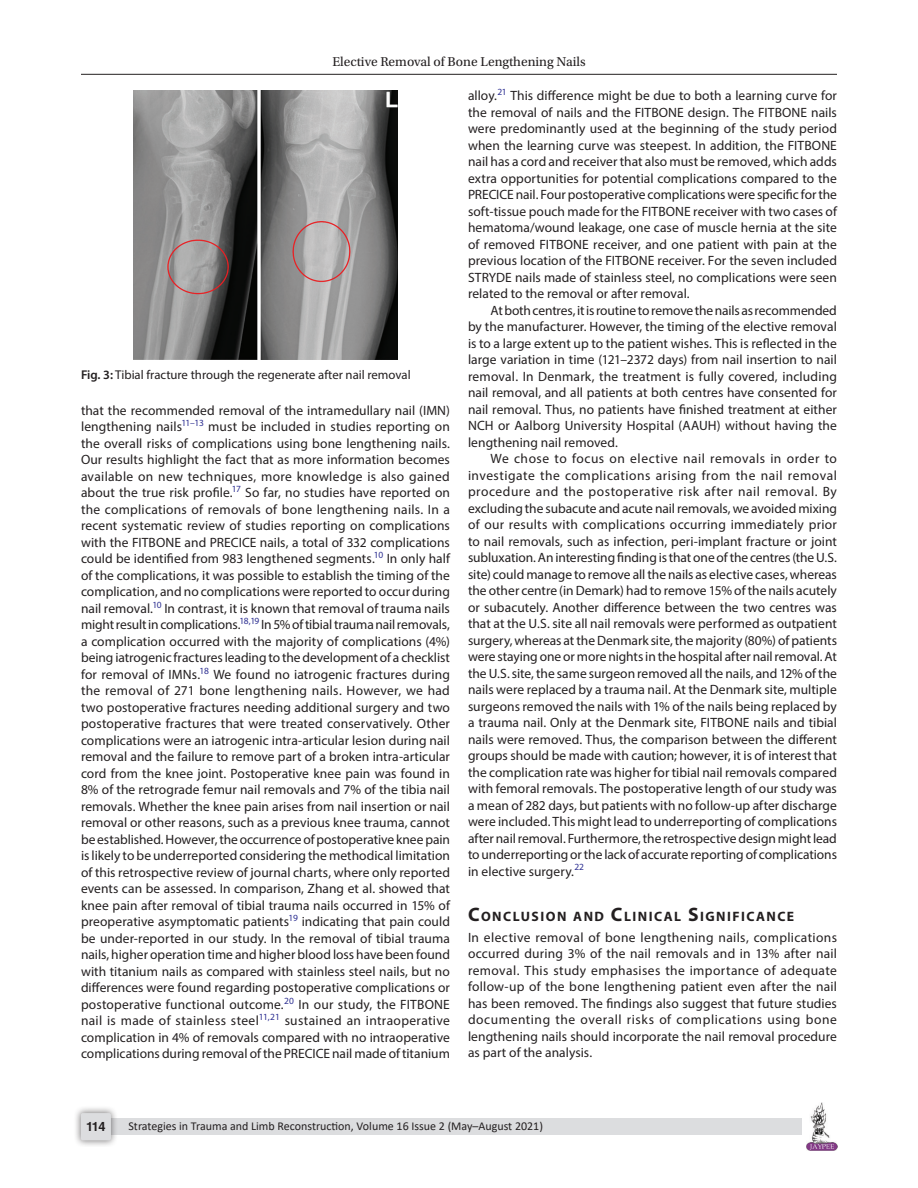
<style>
.page{position:relative;width:918px;height:1188px;background:#fff}
.page>*{position:absolute;margin:0;border:0;box-sizing:border-box;transform-origin:0 0}
.Head-1{font:700 13.65px "Myriad Pro";letter-spacing:.105em;color:#231f20}
.Para-NoIndent{font:13.5px/16.5px "Myriad Pro";color:#231f20;text-align:justify}
.Para-Indent{font:13.5px/16.5px "Myriad Pro";color:#231f20;text-align:justify}
.t1{font:13.5px "Utopia Std";color:#231f20}
.FigCaption{font:12.75px "Myriad Pro";color:#231f20}
.t2{font:700 12.75px "Helvetica LT Std";color:#231f20}
.t3{font:12px "Calibri";color:#231f20}
.s1{font-weight:600}
.s2{font-size:19.5px}
</style>
<div class="page">
<hr style="left:81px;top:74px;width:756px;height:1px;background:#231f20">
<img style="left:807px;top:1103px;width:30px;height:48px">
<div style="left:96px;top:1119px;width:706px;height:16px;background:#dcdddf"></div>
<div style="left:73px;top:1106px;width:45px;height:41px;background:#231f20;opacity:.61"></div>
<div style="left:81px;top:1113px;width:30px;height:27px;background:#dcdddf;border-radius:2px"></div>
<img style="left:134px;top:90px;width:263px;height:270px">
<p class="t1" style="left:332px;top:55px;width:255px">Elective Removal of Bone Lengthening Nails</p>
<p class="FigCaption" style="left:81px;top:366px;width:331px"><span class="s1">Fig. 3:</span> Tibial fracture through the regenerate after nail removal</p>
<p class="Para-NoIndent" style="left:81px;top:402px;width:371px">that the recommended removal of the intramedullary nail (IMN) lengthening nails<sup>11–13</sup> must be included in studies reporting on the overall risks of complications using bone lengthening nails.<br>Our results highlight the fact that as more information becomes available on new techniques, more knowledge is also gained about the true risk profile.<sup>17</sup> So far, no studies have reported on the complications of removals of bone lengthening nails. In a recent systematic review of studies reporting on complications with the FITBONE and PRECICE nails, a total of 332 complications could be identified from 983 lengthened segments.<sup>10</sup> In only half of the complications, it was possible to establish the timing of the complication, and no complications were reported to occur during nail removal.<sup>10</sup> In contrast, it is known that removal of trauma nails might result in complications.<sup>18,19</sup> In 5% of tibial trauma nail removals, a complication occurred with the majority of complications (4%) being iatrogenic fractures leading to the development of a checklist for removal of IMNs.<sup>18</sup> We found no iatrogenic fractures during the removal of 271 bone lengthening nails. However, we had two postoperative fractures needing additional surgery and two postoperative fractures that were treated conservatively. Other complications were an iatrogenic intra-articular lesion during nail removal and the failure to remove part of a broken intra-articular cord from the knee joint. Postoperative knee pain was found in 8% of the retrograde femur nail removals and 7% of the tibia nail removals. Whether the knee pain arises from nail insertion or nail removal or other reasons, such as a previous knee trauma, cannot be established. However, the occurrence of postoperative knee pain is likely to be underreported considering the methodical limitation of this retrospective review of journal charts, where only reported events can be assessed. In comparison, Zhang et al. showed that knee pain after removal of tibial trauma nails occurred in 15% of preoperative asymptomatic patients<sup>19</sup> indicating that pain could be under-reported in our study. In the removal of tibial trauma nails, higher operation time and higher blood loss have been found with titanium nails as compared with stainless steel nails, but no differences were found regarding postoperative complications or postoperative functional outcome.<sup>20</sup> In our study, the FITBONE nail is made of stainless steel<sup>11,21</sup> sustained an intraoperative complication in 4% of removals compared with no intraoperative complications during removal of the PRECICE nail made of titanium</p>
<p class="Para-NoIndent" style="left:468px;top:87px;width:371px">alloy.<sup>21</sup> This difference might be due to both a learning curve for the removal of nails and the FITBONE design. The FITBONE nails were predominantly used at the beginning of the study period when the learning curve was steepest. In addition, the FITBONE nail has a cord and receiver that also must be removed, which adds extra opportunities for potential complications compared to the PRECICE nail. Four postoperative complications were specific for the soft-tissue pouch made for the FITBONE receiver with two cases of hematoma/wound leakage, one case of muscle hernia at the site of removed FITBONE receiver, and one patient with pain at the previous location of the FITBONE receiver. For the seven included STRYDE nails made of stainless steel, no complications were seen related to the removal or after removal.</p>
<p class="Para-Indent" style="left:468px;top:302px;width:371px;text-indent:22px">At both centres, it is routine to remove the nails as recommended by the manufacturer. However, the timing of the elective removal is to a large extent up to the patient wishes. This is reflected in the large variation in time (121–2372 days) from nail insertion to nail removal. In Denmark, the treatment is fully covered, including nail removal, and all patients at both centres have consented for nail removal. Thus, no patients have finished treatment at either NCH or Aalborg University Hospital (AAUH) without having the lengthening nail removed.</p>
<p class="Para-Indent" style="left:468px;top:450px;width:371px;text-indent:22px">We chose to focus on elective nail removals in order to investigate the complications arising from the nail removal procedure and the postoperative risk after nail removal. By excluding the subacute and acute nail removals, we avoided mixing of our results with complications occurring immediately prior to nail removals, such as infection, peri-implant fracture or joint subluxation. An interesting finding is that one of the centres (the U.S. site) could manage to remove all the nails as elective cases, whereas the other centre (in Demark) had to remove 15% of the nails acutely or subacutely. Another difference between the two centres was that at the U.S. site all nail removals were performed as outpatient surgery, whereas at the Denmark site, the majority (80%) of patients were staying one or more nights in the hospital after nail removal. At the U.S. site, the same surgeon removed all the nails, and 12% of the nails were replaced by a trauma nail. At the Denmark site, multiple surgeons removed the nails with 1% of the nails being replaced by a trauma nail. Only at the Denmark site, FITBONE nails and tibial nails were removed. Thus, the comparison between the different groups should be made with caution; however, it is of interest that the complication rate was higher for tibial nail removals compared with femoral removals. The postoperative length of our study was a mean of 282 days, but patients with no follow-up after discharge were included. This might lead to underreporting of complications after nail removal. Furthermore, the retrospective design might lead to underreporting or the lack of accurate reporting of complications in elective surgery.<sup>22</sup></p>
<p class="Head-1" style="left:468px;top:907px;width:328px"><span class="s2">C</span>ONCLUSION AND <span class="s2">C</span>LINICAL <span class="s2">S</span>IGNIFICANCE</p>
<p class="Para-NoIndent" style="left:468px;top:929px;width:371px">In elective removal of bone lengthening nails, complications occurred during 3% of the nail removals and in 13% after nail removal. This study emphasises the importance of adequate follow-up of the bone lengthening patient even after the nail has been removed. The findings also suggest that future studies documenting the overall risks of complications using bone lengthening nails should incorporate the nail removal procedure as part of the analysis.</p>
<p class="t2" style="left:86px;top:1119px;width:21px">114</p>
<p class="t3" style="left:128px;top:1117px;width:416px">Strategies in Trauma and Limb Reconstruction, Volume 16 Issue 2 (May–August 2021)</p>
</div>
